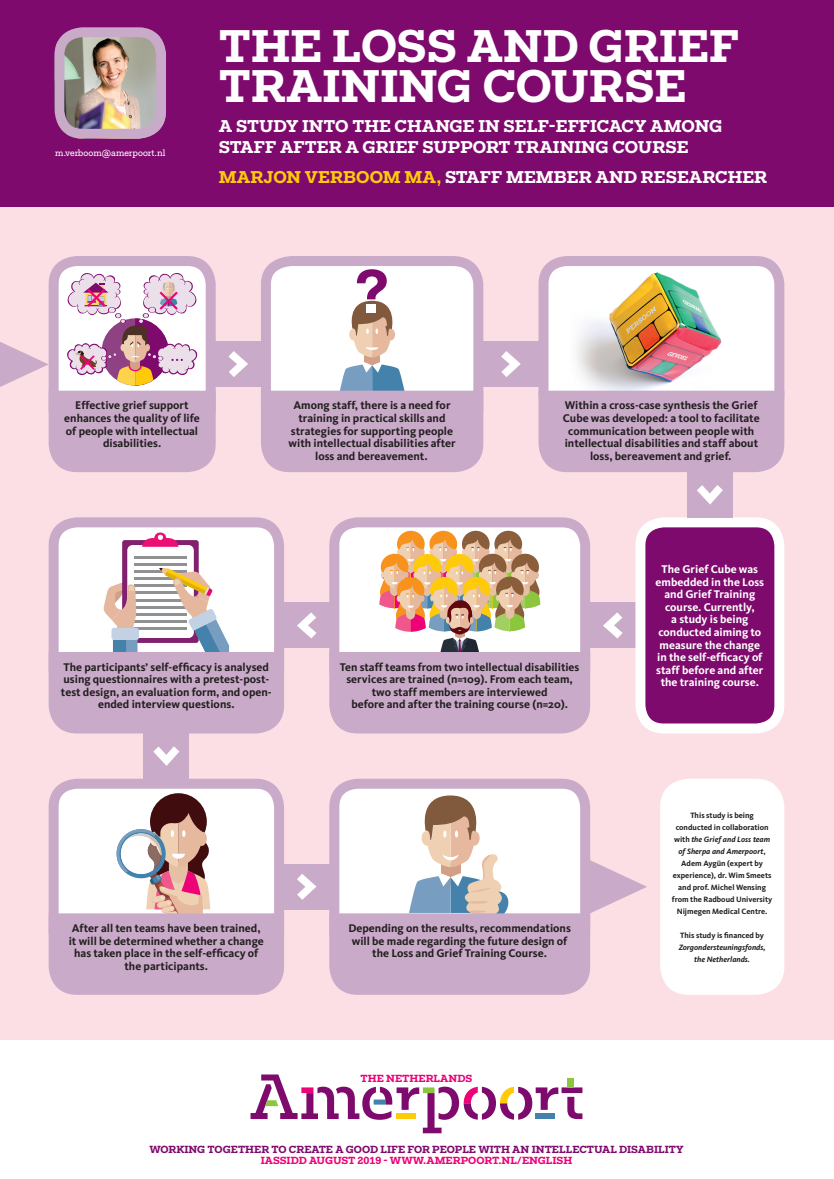
<style>
.page{position:relative;width:834px;height:1179px;background:#fff}
.page>*{position:absolute;margin:0;border:0;box-sizing:border-box;transform-origin:0 0}
.t1{font:700 46.3px/39.7px "Fakt Slab Pro";color:#fff}
.t2{font:700 17.25px/20.4px "Fakt Slab Pro";color:#fff}
.t3{font:700 11.55px/12.6px "Kievit";color:#231f20;text-align:center}
.t4{font:700 11.55px/12.6px "Kievit";color:#fff;text-align:center}
.t5{font:700 10.46px "Fakt Slab Pro";color:#7e0a6d}
.t6{font:700 10.46px "Fakt Slab Pro";color:#ed0277}
.t7{font:9.03px "Fakt Slab Pro";color:#fff}
.t8{font:700 7.98px/12px "Kievit";color:#231f20;text-align:center}
.t9{font:italic 700 7.98px/12px "Kievit";color:#231f20;text-align:center}
.s1{color:#feca0a}
.s2{font-style:italic}
</style>
<div class="page">
<div style="left:0;top:166px;width:833px;height:873px;background:#fbdfe4"></div>
<svg style="left:250px;top:1074px;width:332px;height:59px"></svg>
<div style="left:0;top:0;width:833px;height:206px;background:#7e0a6d"></div>
<img style="left:54px;top:27px;width:112px;height:112px">
<div style="left:660px;top:779px;width:124px;height:216px;background:#fff;border-radius:28px"></div>
<svg style="left:0;top:256px;width:216px;height:216px"></svg>
<svg style="left:61px;top:517px;width:211px;height:5px"></svg>
<svg style="left:48px;top:522px;width:241px;height:216px;background:#dcc9d7"></svg>
<svg style="left:62px;top:773px;width:210px;height:10px"></svg>
<svg style="left:48px;top:783px;width:241px;height:212px;background:#dac6d3"></svg>
<div style="left:216px;top:341px;width:535px;height:46px;background:#c9aac8"></div>
<div style="left:284px;top:603px;width:467px;height:45px;background:#c9aac8"></div>
<div style="left:284px;top:864px;width:124px;height:45px;background:#c9aac8"></div>
<svg style="left:228px;top:351px;width:20px;height:26px"></svg>
<svg style="left:297px;top:612px;width:19px;height:26px"></svg>
<svg style="left:297px;top:874px;width:19px;height:26px"></svg>
<svg style="left:501px;top:351px;width:19px;height:26px"></svg>
<svg style="left:603px;top:612px;width:19px;height:26px"></svg>
<svg style="left:550px;top:256px;width:223px;height:5px"></svg>
<svg style="left:538px;top:261px;width:247px;height:216px;background:#dbc7cc"></svg>
<svg style="left:630px;top:512px;width:155px;height:222px;background:#9f4891"></svg>
<svg style="left:274px;top:256px;width:197px;height:5px"></svg>
<svg style="left:261px;top:261px;width:223px;height:211px;background:#ddcedc"></svg>
<svg style="left:331px;top:778px;width:257px;height:17px;background:#dfcadc"></svg>
<svg style="left:324px;top:795px;width:323px;height:200px"></svg>
<div style="left:687px;top:472px;width:45px;height:45px;background:#c9aac8"></div>
<div style="left:144px;top:733px;width:45px;height:46px;background:#c9aac8"></div>
<svg style="left:697px;top:485px;width:25px;height:19px"></svg>
<svg style="left:153px;top:746px;width:26px;height:20px"></svg>
<svg style="left:332px;top:517px;width:255px;height:16px;background:#dbc5d6"></svg>
<svg style="left:324px;top:533px;width:271px;height:201px;background:#dac0c0"></svg>
<p class="t7" style="left:55px;top:147px;width:112px">m.verboom@amerpoort.nl</p>
<h1 class="t1" style="left:219px;top:26px;width:522px">THE LOSS AND GRIEF<br>TRAINING COURSE</h1>
<h2 class="t2" style="left:219px;top:116px;width:505px">A STUDY INTO THE CHANGE IN SELF-EFFICACY AMONG<br>STAFF AFTER A GRIEF SUPPORT TRAINING COURSE</h2>
<h2 class="t2" style="left:219px;top:167px;width:549px"><span class="s1">MARJON VERBOOM MA,</span> STAFF MEMBER AND RESEARCHER</h2>
<p class="t3" style="left:64px;top:399px;width:137px">Effective grief support enhances the quality of life of people with intellectual disabilities.</p>
<p class="t3" style="left:288px;top:399px;width:169px">Among staff, there is a need for training in practical skills and strategies for supporting people with intellectual disabilities after loss and bereavement.</p>
<p class="t3" style="left:562px;top:399px;width:198px">Within a cross-case synthesis the Grief Cube was developed: a tool to facilitate communication between people with intellectual disabilities and staff about loss, bereavement and grief.</p>
<p class="t3" style="left:61px;top:660px;width:212px">The participants’ self-efficacy is analysed using questionnaires with a pretest-post&shy;test design, an evaluation form, and open&shy;ended interview questions.</p>
<p class="t3" style="left:340px;top:660px;width:241px">Ten staff teams from two intellectual disabilities services are trained (n=109). From each team, two staff members are interviewed<br>before and after the training course (n=20).</p>
<p class="t3" style="left:69px;top:922px;width:197px">After all ten teams have been trained, it will be determined whether a change has taken place in the self-efficacy of the participants.</p>
<p class="t3" style="left:348px;top:922px;width:224px">Depending on the results, recommendations will be made regarding the future design of the Loss and Grief Training Course.</p>
<p class="t6" style="left:360px;top:1071px;width:113px">THE NETHERLANDS</p>
<p class="t4" style="left:655px;top:563px;width:110px">The Grief Cube was embedded in the Loss and Grief Training course. Currently,<br>a study is being conducted aiming to measure the change in the self-efficacy of staff before and after the training course.</p>
<p class="t8" style="left:671px;top:809px;width:102px">This study is being conducted in collaboration with <span class="s2">the Grief and Loss team of Sherpa and Amerpoort</span>,<br>Adem Aygün (expert by experience), dr. Wim Smeets and prof. Michel Wensing from the Radboud University<br>Nijmegen Medical Centre.</p>
<p class="t8" style="left:680px;top:929px;width:85px">This study is financed by</p>
<p class="t9" style="left:678px;top:941px;width:88px">Zorgondersteuningsfonds, the Netherlands.</p>
<p class="t5" style="left:149px;top:1142px;width:535px">WORKING TOGETHER TO CREATE A GOOD LIFE FOR PEOPLE WITH AN INTELLECTUAL DISABILITY</p>
<p class="t6" style="left:261px;top:1153px;width:313px">IASSIDD AUGUST 2019 - WWW.AMERPOORT.NL/ENGLISH</p>
</div>
